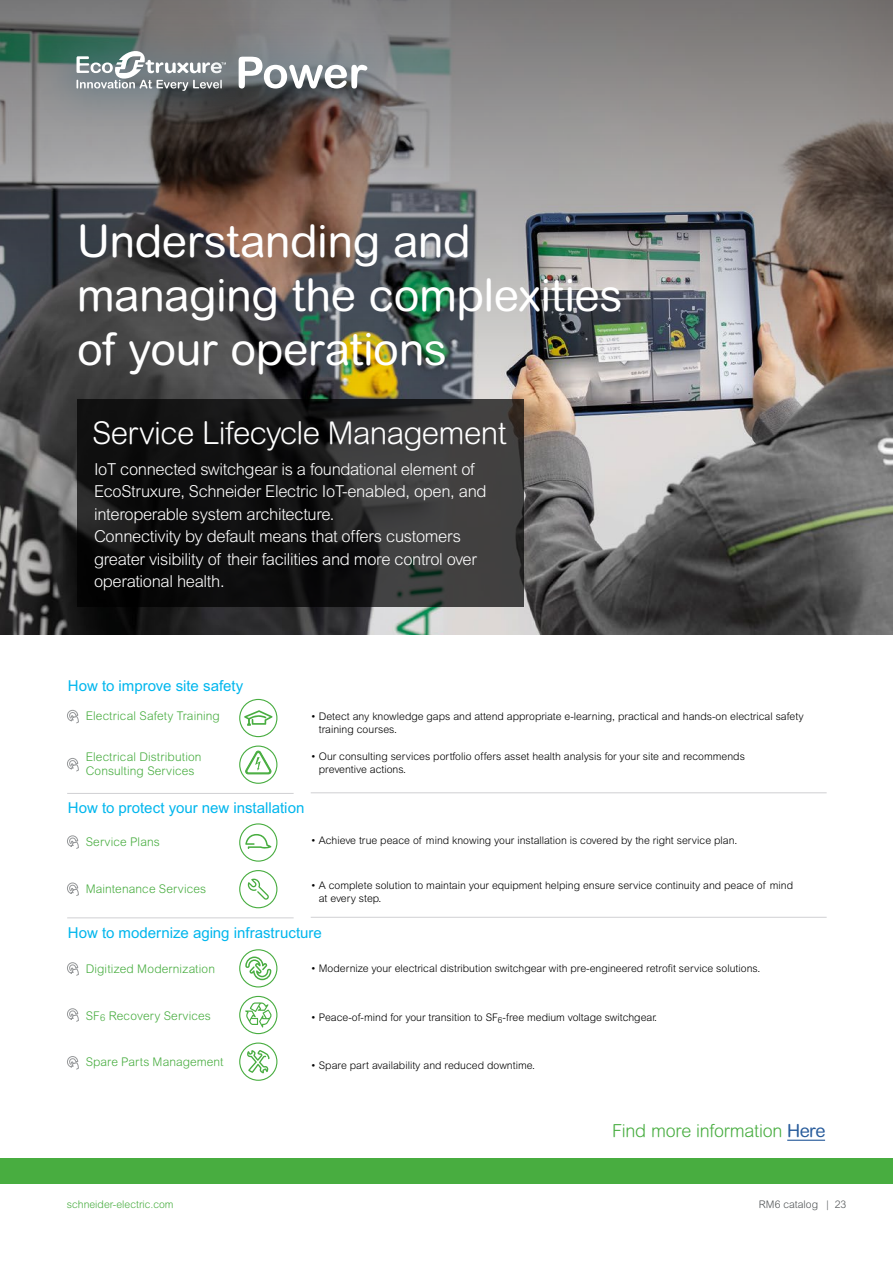
<style>
.page{position:relative;width:893px;height:1263px;background:#fff}
.page>*{position:absolute;margin:0;border:0;box-sizing:border-box;transform-origin:0 0}
.t1{font:45px/54px "Arial Rounded MT Pro";letter-spacing:-.01em;color:#fff}
.t2{font:300 31.5px "Arial Rounded MT Std";letter-spacing:-.02em;color:#fff}
.t3{font:300 18px "Arial Rounded MT Pro";letter-spacing:-.015em;color:#48ad40}
.t4{font:300 16.5px/22.5px "Arial MT Std";letter-spacing:-.02em;color:#fff}
.t5{font:15px "Arial MT Std";color:#00b6ed}
.t6{font:300 12px/14.4px "Arial Rounded MT Pro";letter-spacing:.01em;color:#48ad40}
.t7{font:300 10.5px/12.6px "Arial MT Std";color:#000}
.t8{font:300 10.5px "Arial Rounded MT Std";color:#48ad40}
.t9{font:300 10.5px "Arial Rounded MT Std";color:#505456}
.s1{font-weight:400;color:#275b9b}
</style>
<div class="page">
<div style="left:0;top:1158px;width:893px;height:25px;background:#48ad40"></div>
<img style="left:0;top:392px;width:893px;height:242px">
<img style="left:0;top:0;width:893px;height:392px">
<div style="left:37px;top:12px;width:227px;height:117px;background:#5d7784;opacity:.6"></div>
<svg style="left:77px;top:49px;width:122px;height:42px"></svg>
<div style="left:199px;top:17px;width:206px;height:111px;background:#5d7784;opacity:.6"></div>
<svg style="left:239px;top:57px;width:128px;height:32px"></svg>
<svg style="left:77px;top:400px;width:446px;height:207px;background:#202020"></svg>
<hr style="left:787px;top:1140px;width:38px;height:1px;background:#275b9b">
<div style="left:239px;top:823px;width:38px;height:39px;border:1px solid #48ad40;border-radius:50%"></div>
<div style="left:239px;top:996px;width:38px;height:38px;border:1px solid #48ad40;border-radius:50%"></div>
<svg style="left:245px;top:1002px;width:27px;height:26px"></svg>
<div style="left:239px;top:949px;width:38px;height:38px;border:1px solid #48ad40;border-radius:50%"></div>
<svg style="left:67px;top:710px;width:12px;height:14px"></svg>
<svg style="left:67px;top:758px;width:12px;height:14px"></svg>
<svg style="left:67px;top:835px;width:12px;height:14px"></svg>
<svg style="left:67px;top:882px;width:12px;height:14px"></svg>
<svg style="left:67px;top:962px;width:12px;height:14px"></svg>
<svg style="left:67px;top:1008px;width:12px;height:14px"></svg>
<svg style="left:67px;top:1056px;width:12px;height:14px"></svg>
<svg style="left:248px;top:879px;width:21px;height:21px"></svg>
<div style="left:239px;top:870px;width:38px;height:38px;border:1px solid #48ad40;border-radius:50%"></div>
<svg style="left:245px;top:834px;width:26px;height:15px"></svg>
<div style="left:239px;top:1042px;width:38px;height:39px;border:1px solid #48ad40;border-radius:50%"></div>
<svg style="left:247px;top:1050px;width:23px;height:23px"></svg>
<svg style="left:240px;top:746px;width:37px;height:37px"></svg>
<div style="left:239px;top:745px;width:38px;height:39px;border:1px solid #48ad40;border-radius:50%"></div>
<svg style="left:245px;top:751px;width:26px;height:23px"></svg>
<div style="left:239px;top:699px;width:38px;height:38px;border:1px solid #48ad40;border-radius:50%"></div>
<svg style="left:244px;top:710px;width:28px;height:16px"></svg>
<svg style="left:245px;top:956px;width:26px;height:24px"></svg>
<hr style="left:67px;top:793px;width:227px;height:1px;background:#d0d0d3">
<hr style="left:311px;top:792px;width:516px;height:1px;background:#d0d0d3">
<hr style="left:67px;top:917px;width:227px;height:1px;background:#d0d0d3">
<hr style="left:311px;top:917px;width:516px;height:1px;background:#d0d0d3">
<h1 class="t1" style="left:77px;top:215px;width:547px">Understanding and managing the complexities of your operations</h1>
<h2 class="t2" style="left:92px;top:414px;width:416px">Service Lifecycle Management</h2>
<p class="t4" style="left:94px;top:457px;width:394px">IoT connected switchgear is a foundational element of EcoStruxure, Schneider Electric IoT-enabled, open, and interoperable system architecture.<br>Connectivity by default means that offers customers greater visibility of their facilities and more control over operational health.</p>
<h3 class="t5" style="left:68px;top:677px;width:177px">How to improve site safety</h3>
<p class="t6" style="left:86px;top:709px;width:136px">Electrical Safety Training</p>
<p class="t6" style="left:86px;top:750px;width:117px">Electrical Distribution<br>Consulting Services</p>
<p class="t7" style="left:319px;top:710px;width:486px;text-indent:-8px">• Detect any knowledge gaps and attend appropriate e-learning, practical and hands-on electrical safety training courses.</p>
<p class="t7" style="left:319px;top:750px;width:427px;text-indent:-8px">• Our consulting services portfolio offers asset health analysis for your site and recommends preventive actions.</p>
<h3 class="t5" style="left:68px;top:799px;width:238px">How to protect your new installation</h3>
<p class="t6" style="left:86px;top:835px;width:76px">Service Plans</p>
<p class="t6" style="left:86px;top:882px;width:122px">Maintenance Services</p>
<p class="t7" style="left:311px;top:833px;width:428px">• Achieve true peace of mind knowing your installation is covered by the right service plan.</p>
<p class="t7" style="left:319px;top:879px;width:476px;text-indent:-8px">• A complete solution to maintain your equipment helping ensure service continuity and peace of mind at every step.</p>
<h3 class="t5" style="left:68px;top:924px;width:256px">How to modernize aging infrastructure</h3>
<p class="t6" style="left:86px;top:962px;width:131px">Digitized Modernization</p>
<p class="t6" style="left:86px;top:1009px;width:127px">SF<sub>6</sub> Recovery Services</p>
<p class="t6" style="left:86px;top:1055px;width:139px">Spare Parts Management</p>
<p class="t7" style="left:311px;top:962px;width:451px">• Modernize your electrical distribution switchgear with pre-engineered retrofit service solutions.</p>
<p class="t7" style="left:311px;top:1010px;width:348px">• Peace-of-mind for your transition to SF<sub>6</sub>-free medium voltage switchgear.</p>
<p class="t7" style="left:311px;top:1059px;width:226px">• Spare part availability and reduced downtime.</p>
<h3 class="t3" style="left:612px;top:1121px;width:215px">Find more information <span class="s1">Here</span></h3>
<p class="t8" style="left:67px;top:1198px;width:108px">schneider-electric.com</p>
<p class="t9" style="left:759px;top:1198px;width:89px">RM6 catalog | 23</p>
</div>
